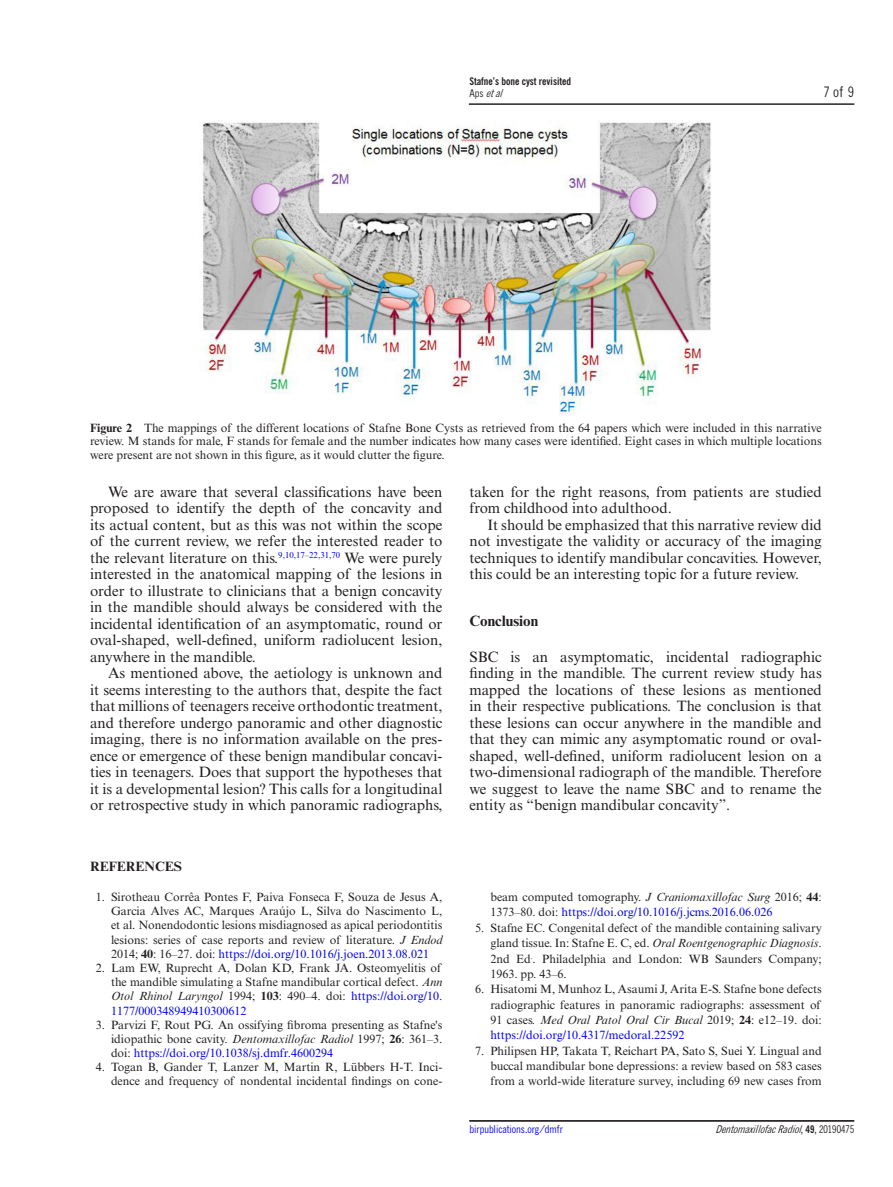
<style>
.page{position:relative;width:893px;height:1187px;background:#fff}
.page>*{position:absolute;margin:0;border:0;box-sizing:border-box;transform-origin:0 0}
.t1{font:15px/16.5px "Times New Roman MT Std";color:#231f20;text-align:justify}
.t2{font:700 15px "Times New Roman MT Std";color:#231f20}
.t3{font:condensed 14.25px "News Gothic MT Std";color:#231f20}
.t4{font:700 13.5px "Times New Roman MT Std";color:#231f20}
.t5{font:12px/14.1px "Times New Roman MT Std";color:#231f20;text-align:justify}
.t6{font:12px/15.3px "Times New Roman MT Std";color:#00f}
.t7{font:italic condensed 10.5px "News Gothic MT Std";color:#231f20}
.t8{font:700 condensed 10.5px "News Gothic BT";color:#231f20}
.t9{font:condensed 10.5px "News Gothic MT Std";color:#00f}
.s1{font-style:normal}
.s2{font-weight:700}
.s3{font-style:italic}
.s4{color:#00f}
.s5{color:#231f20}
.s6{font-style:italic;color:#231f20}
.s7{font-weight:700;color:#231f20}
.s8{font-family:"News Gothic BT";font-weight:700;font-style:normal}
</style>
<div class="page">
<hr style="left:469px;top:104px;width:385px;height:1px;background:#231f20">
<hr style="left:469px;top:1120px;width:385px;height:1px;background:#231f20">
<img style="left:200px;top:122px;width:511px;height:293px">
<p class="t8" style="left:469px;top:75px;width:103px">Stafne’s bone cyst revisited</p>
<p class="t7" style="left:469px;top:87px;width:38px"><span class="s1">A p s</span> etal</p>
<p class="t3" style="left:824px;top:84px;width:32px">7 of 9</p>
<p class="t5" style="left:90px;top:421px;width:733px;line-height:13.5px"><span class="s2">Figure 2</span> The mappings of the different locations of Stafne Bone Cysts as retrieved from the 64 papers which were included in this narrative review. M stands for male, F stands for female and the number indicates how many cases were identified. Eight cases in which multiple locations were present are not shown in this figure, as it would clutter the figure.</p>
<p class="t1" style="left:90px;top:483px;width:354px;text-indent:18px">We are aware that several classifications have been proposed to identify the depth of the concavity and its actual content, but as this was not within the scope of the current review, we refer the interested reader to the relevant literature on this.<sup>9,10,17–22,31,70</sup> We were purely interested in the anatomical mapping of the lesions in order to illustrate to clinicians that a benign concavity in the mandible should always be considered with the incidental identification of an asymptomatic, round or oval-shaped, well-defined, uniform radiolucent lesion, anywhere in the mandible.</p>
<p class="t1" style="left:90px;top:665px;width:354px;text-indent:18px">As mentioned above, the aetiology is unknown and it seems interesting to the authors that, despite the fact that millions of teenagers receive orthodontic treatment, and therefore undergo panoramic and other diagnostic imaging, there is no information available on the pres&shy;ence or emergence of these benign mandibular concavi&shy;ties in teenagers. Does that support the hypotheses that it is a developmental lesion? This calls for a longitudinal or retrospective study in which panoramic radiographs,</p>
<p class="t4" style="left:90px;top:858px;width:93px">REFERENCES</p>
<p class="t5" style="left:111px;top:889px;width:333px;text-indent:-15px">1. Sirotheau Corrêa Pontes F, Paiva Fonseca F, Souza de Jesus A, Garcia Alves AC, Marques Araújo L, Silva do Nascimento L, et al. Nonendodontic lesions misdiagnosed as apical periodontitis lesions: series of case reports and review of literature. <span class="s3">J Endod </span>2014; <span class="s2">40</span>: 16–27. doi: <span class="s4">https://doi.org/10.1016/j.joen.2013.08.021</span></p>
<p class="t5" style="left:111px;top:960px;width:333px;text-indent:-15px">2. Lam EW, Ruprecht A, Dolan KD, Frank JA. Osteomyelitis of the mandible simulating a Stafne mandibular cortical defect. <span class="s3">Ann Otol Rhinol Laryngol</span> 1994; <span class="s2">103</span>: 490–4. doi: <span class="s4">https://doi.org/10.<br>1177/000348949410300612</span></p>
<p class="t5" style="left:111px;top:1017px;width:333px;text-indent:-15px">3. Parvizi F, Rout PG. An ossifying fibroma presenting as Stafne's idiopathic bone cavity. <span class="s3">Dentomaxillofac Radiol</span> 1997; <span class="s2">26</span>: 361–3. doi: <span class="s4">https://doi.org/10.1038/sj.dmfr.4600294</span></p>
<p class="t5" style="left:96px;top:1060px;width:348px;text-align:right">4. Togan B, Gander T, Lanzer M, Martin R, Lübbers H-T. Inci&shy;dence and frequency of nondental incidental findings on cone-</p>
<p class="t1" style="left:469px;top:483px;width:354px">taken for the right reasons, from patients are studied from childhood into adulthood.</p>
<p class="t1" style="left:469px;top:516px;width:354px;text-indent:18px">It should be emphasized that this narrative review did not investigate the validity or accuracy of the imaging techniques to identify mandibular concavities. However, this could be an interesting topic for a future review.</p>
<p class="t2" style="left:469px;top:611px;width:70px">Conclusion</p>
<p class="t1" style="left:469px;top:648px;width:354px">SBC is an asymptomatic, incidental radiographic finding in the mandible. The current review study has mapped the locations of these lesions as mentioned in their respective publications. The conclusion is that these lesions can occur anywhere in the mandible and that they can mimic any asymptomatic round or oval&shy;shaped, well-defined, uniform radiolucent lesion on a two-dimensional radiograph of the mandible. Therefore we suggest to leave the name SBC and to rename the entity as “benign mandibular concavity”.</p>
<p class="t6" style="left:490px;top:889px;width:333px"><span class="s5">beam computed tomography.</span> <span class="s6">J Craniomaxillofac Surg</span> <span class="s5">2016;</span> <span class="s7">44</span><span class="s5">:<br>1373–80. doi:</span> https://doi.org/10.1016/j.jcms.2016.06.026</p>
<p class="t5" style="left:490px;top:920px;width:333px;line-height:15.3px;text-indent:-15px">5. Stafne EC. Congenital defect of the mandible containing salivary gland tissue. In: Stafne E. C, ed. <span class="s3">Oral Roentgenographic Diagnosis</span>.<br>2nd Ed<sup>.</sup>. Philadelphia and London: WB Saunders Company; 1963. pp. 43–6.</p>
<p class="t5" style="left:490px;top:981px;width:333px;line-height:15.3px;text-indent:-15px">6. Hisatomi M, Munhoz L, Asaumi J, Arita E-S. Stafne bone defects radiographic features in panoramic radiographs: assessment of 91 cases. <span class="s3">Med Oral Patol Oral Cir Bucal</span> 2019; <span class="s2">24</span>: e12–19. doi: <span class="s4">https://doi.org/10.4317/medoral.22592</span></p>
<p class="t5" style="left:490px;top:1042px;width:333px;line-height:15.3px;text-indent:-15px">7. Philipsen HP, Takata T, Reichart PA, Sato S, Suei Y. Lingual and buccal mandibular bone depressions: a review based on 583 cases from a world-wide literature survey, including 69 new cases from</p>
<p class="t9" style="left:469px;top:1123px;width:95px">birpublications.org/dmfr</p>
<p class="t7" style="left:715px;top:1123px;width:140px">DentomaxillofacRadiol<span class="s1">,</span> <span class="s8">4 9</span> <span class="s1">, 2 0 1 9 0 4 7 5</span></p>
</div>
